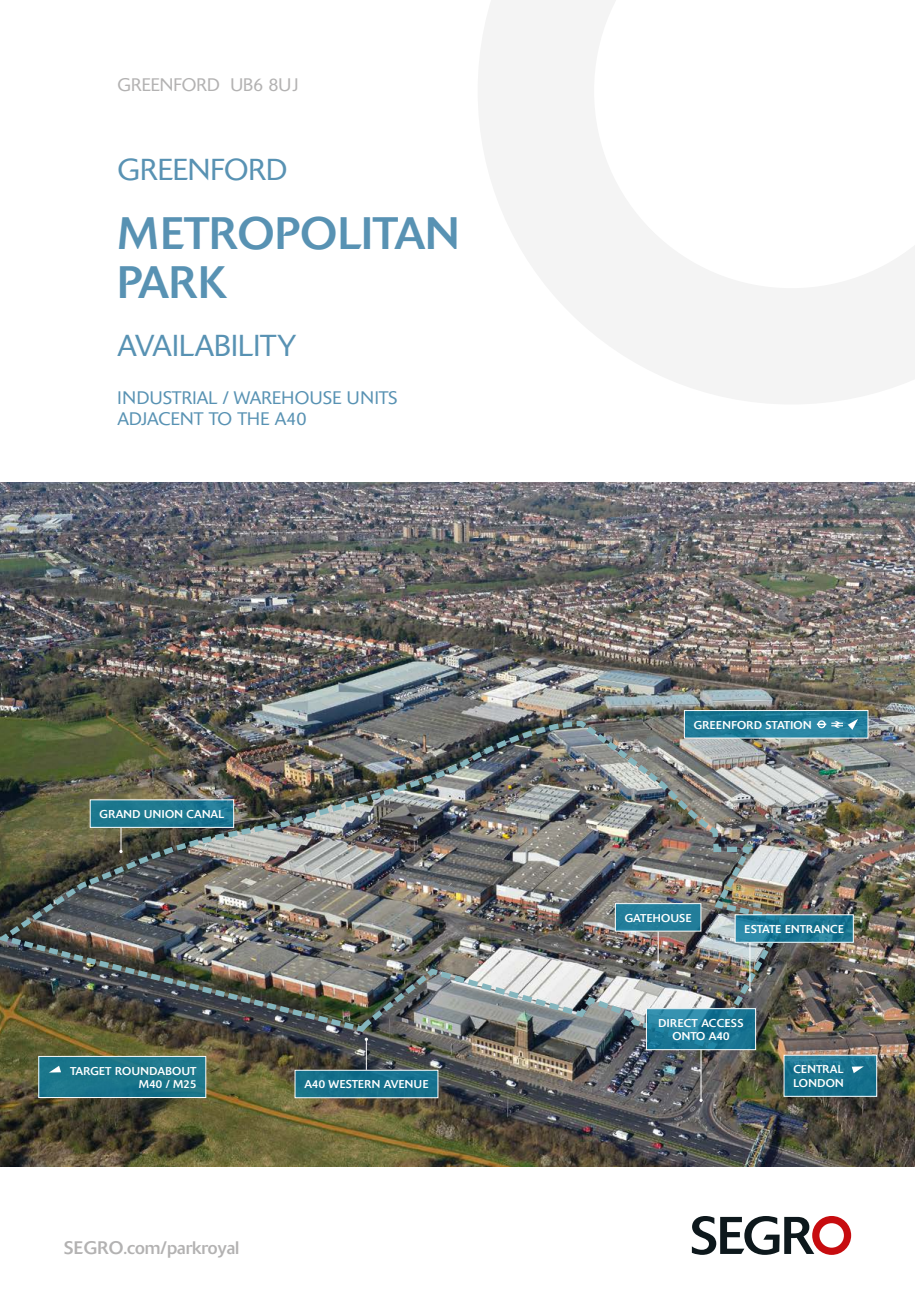
<style>
.page{position:relative;width:915px;height:1297px;background:#fff}
.page>*{position:absolute;margin:0;border:0;box-sizing:border-box;transform-origin:0 0}
.t1{font:45px/49.2px "Delta";color:#5892b3}
.t2{font:300 30px "Delta";letter-spacing:.005em;color:#5892b3}
.t3{font:300 18px/21.6px "Delta";color:#5892b3}
.t4{font:18px "Delta";color:#b3b2b2}
.t5{font:300 18px "Delta";letter-spacing:.005em;color:#b3b2b2}
.t6{font:11.25px/13.5px "Delta";letter-spacing:.03em;color:#fff;text-align:center}
.t7{font:11.25px/13.5px "Delta";letter-spacing:.01em;color:#fff;text-align:right}
</style>
<div class="page">
<svg style="left:691px;top:1216px;width:159px;height:39px"></svg>
<img style="left:0;top:483px;width:914px;height:684px">
<svg style="left:786px;top:916px;width:65px;height:25px;background:#1a7592"></svg>
<div style="left:734px;top:914px;width:119px;height:29px;border:1px solid #fff"></div>
<div style="left:295px;top:1070px;width:143px;height:28px;background:#16708b"></div>
<div style="left:294px;top:1070px;width:144px;height:28px;border:1px solid #fff"></div>
<hr style="left:366px;top:1039px;width:1px;height:31px;background:#fff">
<hr style="left:700px;top:1049px;width:1px;height:51px;background:#fff">
<div style="left:39px;top:1056px;width:167px;height:41px;background:#1a768b"></div>
<div style="left:38px;top:1056px;width:168px;height:42px;border:1px solid #fff"></div>
<svg style="left:50px;top:1066px;width:11px;height:6px"></svg>
<svg style="left:785px;top:1057px;width:89px;height:38px;background:#18728e"></svg>
<div style="left:783px;top:1055px;width:93px;height:42px;border:1px solid #fff"></div>
<svg style="left:851px;top:1066px;width:12px;height:7px"></svg>
<img style="left:3px;top:718px;width:783px;height:332px">
<svg style="left:685px;top:712px;width:181px;height:24px;background:#1f7c99"></svg>
<div style="left:683px;top:710px;width:185px;height:28px;border:1px solid #fff"></div>
<svg style="left:816px;top:719px;width:41px;height:11px"></svg>
<svg style="left:478px;top:0;width:436px;height:404px"></svg>
<h3 class="t5" style="left:117px;top:74px;width:182px">GREENFORD UB6 8UJ</h3>
<h2 class="t2" style="left:117px;top:151px;width:171px">GREENFORD</h2>
<h1 class="t1" style="left:117px;top:209px;width:343px">METROPOLITAN<br>PARK</h1>
<h2 class="t2" style="left:117px;top:327px;width:180px">AVAILABILITY</h2>
<h3 class="t3" style="left:117px;top:387px;width:281px">INDUSTRIAL / WAREHOUSE UNITS<br>ADJACENT TO THE A40</h3>
<p class="t6" style="left:99px;top:807px;width:126px">GRAND UNION CANAL</p>
<p class="t6" style="left:693px;top:718px;width:119px">GREENFORD STATION</p>
<p class="t6" style="left:624px;top:911px;width:68px">GATEHOUSE</p>
<p class="t7" style="left:744px;top:922px;width:101px">ESTATE ENTRANCE</p>
<p class="t6" style="left:658px;top:1016px;width:86px">DIRECT ACCESS<br>ONTO A40</p>
<p class="t7" style="left:70px;top:1064px;width:128px">TARGET ROUNDABOUT<br>M40 / M25</p>
<p class="t6" style="left:793px;top:1063px;width:52px;text-align:left">CENTRAL<br>LONDON</p>
<p class="t6" style="left:304px;top:1078px;width:126px">A40 WESTERN AVENUE</p>
<h3 class="t4" style="left:64px;top:1237px;width:177px">SEGRO.com/parkroyal</h3>
</div>
